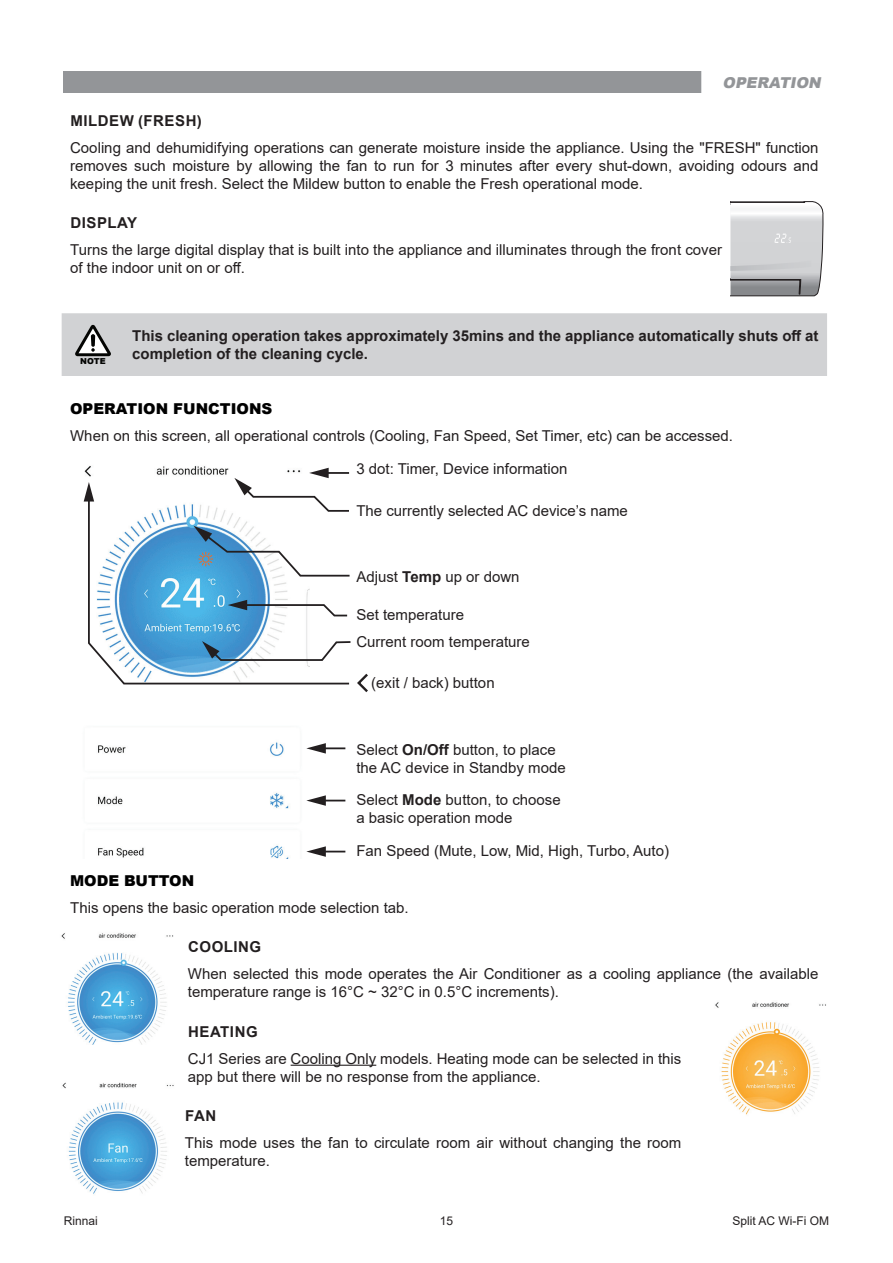
<style>
.page{position:relative;width:893px;height:1263px;background:#fff}
.page>*{position:absolute;margin:0;border:0;box-sizing:border-box;transform-origin:0 0}
.t1{font:15px/18px "Arial";color:#231f20}
.t2{font:700 15px/18px "Arial";color:#231f20}
.t3{font:700 15px "Arial";letter-spacing:.035em;color:#231f20}
.t4{font:900 15px "Arial";color:#000}
.t5{font:italic 900 15px "Arial";color:#939598}
.t6{font:12px "Arial";color:#231f20}
.t7{font:900 8.25px "Arial";color:#040503}
.s1{font-weight:700}
</style>
<div class="page">
<hr style="left:291px;top:1065px;width:85px;height:1px;background:#231f20">
<div style="left:62px;top:313px;width:765px;height:63px;background:#d1d2d4"></div>
<svg style="left:75px;top:325px;width:36px;height:31px"></svg>
<svg style="left:91px;top:334px;width:4px;height:13px"></svg>
<svg style="left:730px;top:201px;width:94px;height:95px"></svg>
<img style="left:83px;top:466px;width:206px;height:392px">
<svg style="left:87px;top:496px;width:263px;height:189px"></svg>
<svg style="left:84px;top:482px;width:10px;height:19px"></svg>
<svg style="left:306px;top:795px;width:39px;height:11px"></svg>
<svg style="left:306px;top:846px;width:39px;height:11px"></svg>
<hr style="left:322px;top:747px;width:23px;height:2px;background:#231f20">
<svg style="left:306px;top:743px;width:20px;height:11px"></svg>
<svg style="left:234px;top:468px;width:116px;height:45px"></svg>
<svg style="left:202px;top:640px;width:149px;height:22px"></svg>
<svg style="left:194px;top:526px;width:156px;height:51px"></svg>
<svg style="left:357px;top:673px;width:11px;height:20px"></svg>
<svg style="left:228px;top:600px;width:121px;height:17px"></svg>
<img style="left:61px;top:933px;width:113px;height:112px">
<img style="left:62px;top:1082px;width:112px;height:112px">
<img style="left:715px;top:1002px;width:111px;height:113px">
<div style="left:64px;top:71px;width:765px;height:21px;background:#939598"></div>
<div style="left:701px;top:64px;width:141px;height:36px;background:#fff"></div>
<p class="t5" style="left:723px;top:72px;width:103px">OPERATION</p>
<p class="t3" style="left:70px;top:110px;width:133px">MILDEW (FRESH)</p>
<p class="t1" style="left:70px;top:138px;width:750px;text-align:justify">Cooling and dehumidifying operations can generate moisture inside the appliance. Using the "FRESH" function removes such moisture by allowing the fan to run for 3 minutes after every shut-down, avoiding odours and keeping the unit fresh. Select the Mildew button to enable the Fresh operational mode.</p>
<p class="t3" style="left:70px;top:212px;width:68px">DISPLAY</p>
<p class="t1" style="left:70px;top:241px;width:653px">Turns the large digital display that is built into the appliance and illuminates through the front cover of the indoor unit on or off.</p>
<p class="t7" style="left:80px;top:355px;width:27px">NOTE</p>
<p class="t2" style="left:132px;top:327px;width:688px">This cleaning operation takes approximately 35mins and the appliance automatically shuts off at completion of the cleaning cycle.</p>
<p class="t4" style="left:70px;top:397px;width:204px">OPERATION FUNCTIONS</p>
<p class="t1" style="left:70px;top:426px;width:664px">When on this screen, all operational controls (Cooling, Fan Speed, Set Timer, etc) can be accessed.</p>
<p class="t1" style="left:356px;top:459px;width:212px">3 dot: Timer, Device information</p>
<p class="t1" style="left:356px;top:502px;width:273px">The currently selected AC device’s name</p>
<p class="t1" style="left:356px;top:567px;width:165px">Adjust <span class="s1">Temp</span> up or down</p>
<p class="t1" style="left:356px;top:605px;width:109px">Set temperature</p>
<p class="t1" style="left:356px;top:633px;width:175px">Current room temperature</p>
<p class="t1" style="left:371px;top:673px;width:125px">(exit / back) button</p>
<p class="t1" style="left:356px;top:741px;width:211px">Select <span class="s1">On/Off</span> button, to place the AC device in Standby mode</p>
<p class="t1" style="left:356px;top:791px;width:206px">Select <span class="s1">Mode</span> button, to choose a basic operation mode</p>
<p class="t1" style="left:356px;top:842px;width:314px">Fan Speed (Mute, Low, Mid, High, Turbo, Auto)</p>
<p class="t4" style="left:70px;top:870px;width:126px">MODE BUTTON</p>
<p class="t1" style="left:70px;top:899px;width:340px">This opens the basic operation mode selection tab.</p>
<p class="t3" style="left:188px;top:936px;width:75px">COOLING</p>
<p class="t1" style="left:188px;top:965px;width:632px">When selected this mode operates the Air Conditioner as a cooling appliance (the available temperature range is 16°C ~ 32°C in 0.5°C increments).</p>
<p class="t3" style="left:188px;top:1021px;width:71px">HEATING</p>
<p class="t1" style="left:188px;top:1049px;width:495px">CJ1 Series are Cooling Only models. Heating mode can be selected in this app but there will be no response from the appliance.</p>
<p class="t2" style="left:185px;top:1107px;width:33px">FAN</p>
<p class="t1" style="left:185px;top:1133px;width:498px">This mode uses the fan to circulate room air without changing the room temperature.</p>
<p class="t6" style="left:64px;top:1212px;width:36px">Rinnai</p>
<p class="t6" style="left:440px;top:1212px;width:15px">15</p>
<p class="t6" style="left:732px;top:1212px;width:98px">Split AC Wi-Fi OM</p>
</div>
